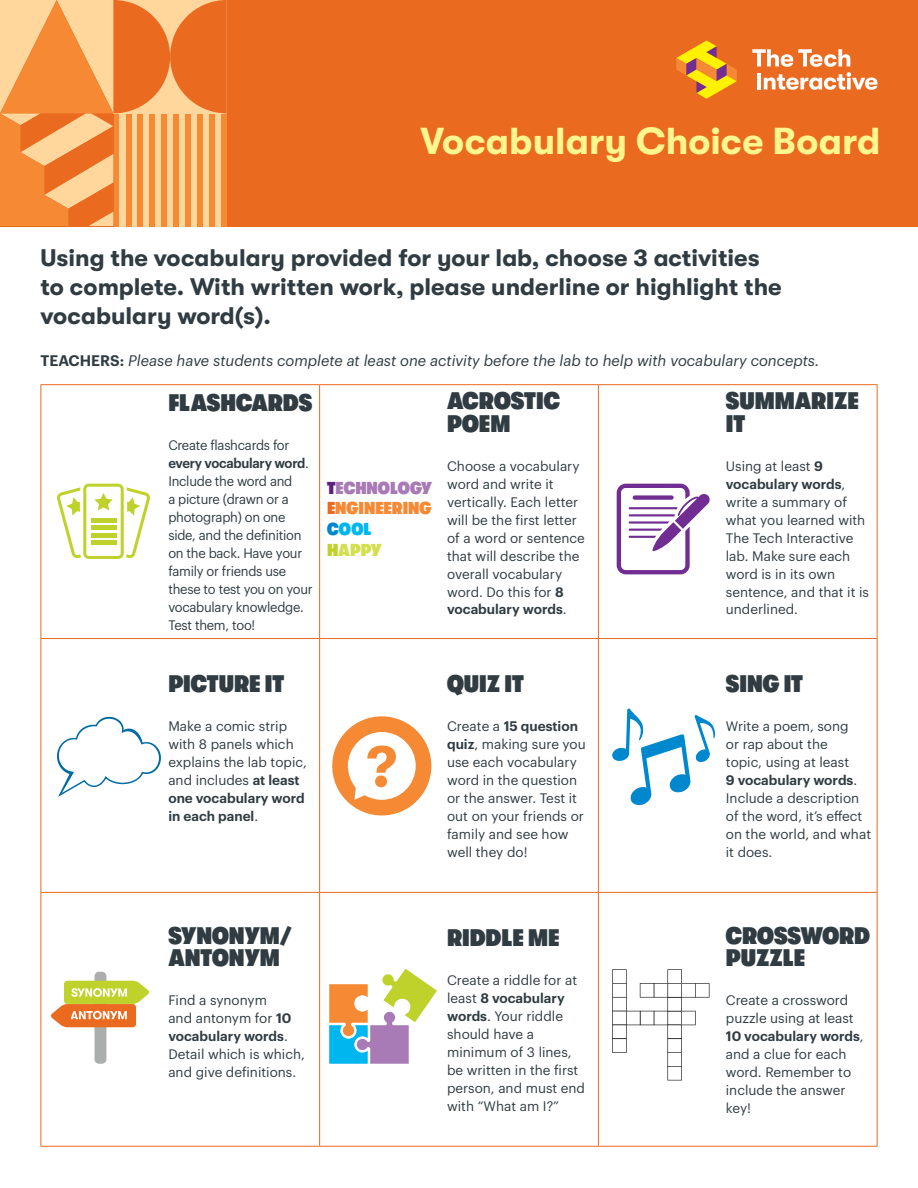
<style>
.page{position:relative;width:918px;height:1188px;background:#fff}
.page>*{position:absolute;margin:0;border:0;box-sizing:border-box;transform-origin:0 0}
.t1{font:700 37.5px "GT Walsheim";color:#fff68d}
.t2{font:700 24px/28.8px "GT Walsheim";color:#303c42}
.t3{font:800 condensed 24px/22.5px "GT Walsheim";color:#303c42}
.t4{font:800 condensed 17.25px/20.7px "GT Walsheim";color:#f68933}
.t5{font:italic 15px "Graphik";color:#303c42}
.t6{font:13.5px/18px "Graphik";color:#303c42}
.t7{font:13.5px/18px "Graphik";letter-spacing:-.02em;color:#303c42;scale:.96 1}
.s1{font-weight:600;font-style:normal}
.s2{font-weight:600}
.s3{color:#5d227f}
.s4{color:#a87bb6}
.s5{color:#ea6a20}
.s6{color:#0088ce}
.s7{color:#00b6ef}
.s8{color:#bfd22b}
.s9{color:#d3df4e}
</style>
<div class="page">
<hr style="left:40px;top:384px;width:280px;height:1px;background:#ea6a20">
<hr style="left:40px;top:385px;width:1px;height:253px;background:#ea6a20">
<hr style="left:320px;top:384px;width:278px;height:1px;background:#ea6a20">
<hr style="left:319px;top:385px;width:1px;height:253px;background:#ea6a20">
<hr style="left:598px;top:384px;width:279px;height:1px;background:#ea6a20">
<hr style="left:598px;top:385px;width:1px;height:253px;background:#ea6a20">
<hr style="left:877px;top:385px;width:1px;height:253px;background:#ea6a20">
<hr style="left:40px;top:638px;width:280px;height:1px;background:#ea6a20">
<hr style="left:40px;top:639px;width:1px;height:253px;background:#ea6a20">
<hr style="left:320px;top:638px;width:278px;height:1px;background:#ea6a20">
<hr style="left:319px;top:639px;width:1px;height:253px;background:#ea6a20">
<hr style="left:598px;top:638px;width:279px;height:1px;background:#ea6a20">
<hr style="left:598px;top:639px;width:1px;height:253px;background:#ea6a20">
<hr style="left:877px;top:639px;width:1px;height:253px;background:#ea6a20">
<hr style="left:40px;top:892px;width:280px;height:1px;background:#ea6a20">
<hr style="left:40px;top:893px;width:1px;height:253px;background:#ea6a20">
<hr style="left:320px;top:892px;width:278px;height:1px;background:#ea6a20">
<hr style="left:319px;top:893px;width:1px;height:253px;background:#ea6a20">
<hr style="left:598px;top:892px;width:279px;height:1px;background:#ea6a20">
<hr style="left:598px;top:893px;width:1px;height:253px;background:#ea6a20">
<hr style="left:877px;top:893px;width:1px;height:253px;background:#ea6a20">
<hr style="left:40px;top:1146px;width:280px;height:1px;background:#ea6a20">
<hr style="left:320px;top:1146px;width:278px;height:1px;background:#ea6a20">
<hr style="left:598px;top:1146px;width:279px;height:1px;background:#ea6a20">
<svg style="left:329px;top:969px;width:108px;height:95px"></svg>
<svg style="left:612px;top:709px;width:104px;height:97px"></svg>
<div style="left:332px;top:716px;width:99px;height:99px;background:#f68933;border-radius:50%"></div>
<svg style="left:348px;top:732px;width:68px;height:68px"></svg>
<svg style="left:617px;top:484px;width:93px;height:90px"></svg>
<svg style="left:612px;top:969px;width:98px;height:111px"></svg>
<svg style="left:57px;top:484px;width:93px;height:75px"></svg>
<div style="left:91px;top:518px;width:25px;height:5px;background:#bfd22b"></div>
<hr style="left:91px;top:526px;width:25px;height:4px;background:#bfd22b">
<div style="left:91px;top:533px;width:25px;height:5px;background:#bfd22b"></div>
<hr style="left:91px;top:541px;width:25px;height:4px;background:#bfd22b">
<div style="left:95px;top:972px;width:11px;height:92px;background:#abaead;border-radius:4px"></div>
<svg style="left:51px;top:981px;width:98px;height:46px"></svg>
<svg style="left:57px;top:717px;width:104px;height:80px"></svg>
<div style="left:0;top:0;width:918px;height:227px;background:#ea6a20"></div>
<svg style="left:676px;top:41px;width:61px;height:58px"></svg>
<svg style="left:752px;top:49px;width:125px;height:41px"></svg>
<div style="left:126px;top:113px;width:6px;height:114px;background:#f68933"></div>
<div style="left:137px;top:113px;width:6px;height:114px;background:#f68933"></div>
<div style="left:150px;top:113px;width:5px;height:114px;background:#f68933"></div>
<div style="left:161px;top:113px;width:6px;height:114px;background:#f68933"></div>
<div style="left:173px;top:113px;width:6px;height:114px;background:#f68933"></div>
<div style="left:185px;top:113px;width:6px;height:114px;background:#f68933"></div>
<div style="left:197px;top:113px;width:6px;height:114px;background:#f68933"></div>
<div style="left:209px;top:113px;width:6px;height:114px;background:#f68933"></div>
<div style="left:221px;top:113px;width:6px;height:114px;background:#f68933"></div>
<svg style="left:0;top:0;width:227px;height:226px"></svg>
<h1 class="t1" style="left:420px;top:120px;width:462px">Vocabulary Choice Board</h1>
<h2 class="t2" style="left:40px;top:243px;width:743px">Using the vocabulary provided for your lab, choose 3 activities to complete. With written work, please underline or highlight the vocabulary word(s).</h2>
<p class="t5" style="left:40px;top:349px;width:780px"><span class="s1">TEACHERS:</span> Please have students complete at least one activity before the lab to help with vocabulary concepts.</p>
<h2 class="t3" style="left:168px;top:392px;width:145px">FLASHCARDS</h2>
<p class="t7" style="left:168px;top:435px;width:152px">Create flashcards for <span class="s2">every vocabulary word</span>.<br>Include the word and<br>a picture (drawn or a photograph) on one side, and the definition on the back. Have your family or friends use these to test you on your vocabulary knowledge.<br>Test them, too!</p>
<h2 class="t3" style="left:447px;top:390px;width:114px">ACROSTIC<br>POEM</h2>
<p class="t6" style="left:447px;top:456px;width:139px">Choose a vocabulary word and write it vertically. Each letter will be the first letter of a word or sentence that will describe the overall vocabulary word. Do this for <span class="s2">8 vocabulary words</span>.</p>
<h2 class="t3" style="left:726px;top:390px;width:134px">SUMMARIZE<br>IT</h2>
<p class="t6" style="left:726px;top:456px;width:145px">Using at least <span class="s2">9 vocabulary words</span>, write a summary of what you learned with<br>The Tech Interactive lab. Make sure each word is in its own sentence, and that it is underlined.</p>
<p class="t4" style="left:327px;top:477px;width:106px"><span class="s3">T</span><span class="s4">ECHNOLOGY<br></span><span class="s5">E</span>NGINEERING<br><span class="s6">C</span><span class="s7">OOL<br></span><span class="s8">H</span><span class="s9">APPY</span></p>
<h2 class="t3" style="left:168px;top:673px;width:118px">PICTURE IT</h2>
<p class="t6" style="left:168px;top:716px;width:140px">Make a comic strip with 8 panels which explains the lab topic, and includes <span class="s2">at least one vocabulary word in each panel</span>.</p>
<h2 class="t3" style="left:168px;top:924px;width:125px">SYNONYM/<br>ANTONYM</h2>
<p class="t6" style="left:168px;top:990px;width:138px">Find a synonym<br>and antonym for <span class="s2">10 vocabulary words</span>.<br>Detail which is which, and give definitions.</p>
<h2 class="t3" style="left:447px;top:673px;width:78px">QUIZ IT</h2>
<p class="t6" style="left:447px;top:716px;width:140px">Create a <span class="s2">15 question quiz</span>, making sure you use each vocabulary word in the question or the answer. Test it out on your friends or family and see how well they do!</p>
<h2 class="t3" style="left:447px;top:927px;width:114px">RIDDLE ME</h2>
<p class="t6" style="left:447px;top:970px;width:139px">Create a riddle for at least <span class="s2">8 vocabulary words</span>. Your riddle should have a minimum of 3 lines, be written in the first person, and must end with “What am I?”</p>
<h2 class="t3" style="left:726px;top:673px;width:79px">SING IT</h2>
<p class="t6" style="left:726px;top:716px;width:147px">Write a poem, song<br>or rap about the<br>topic, using at least<br><span class="s2">9 vocabulary words</span>.<br>Include a description of the word, it’s effect on the world, and what it does.</p>
<h2 class="t3" style="left:726px;top:924px;width:146px">CROSSWORD<br>PUZZLE</h2>
<p class="t6" style="left:726px;top:990px;width:139px">Create a crossword puzzle using at least<br><span class="s2">10 vocabulary words</span>, and a clue for each word. Remember to include the answer key!</p>
</div>
